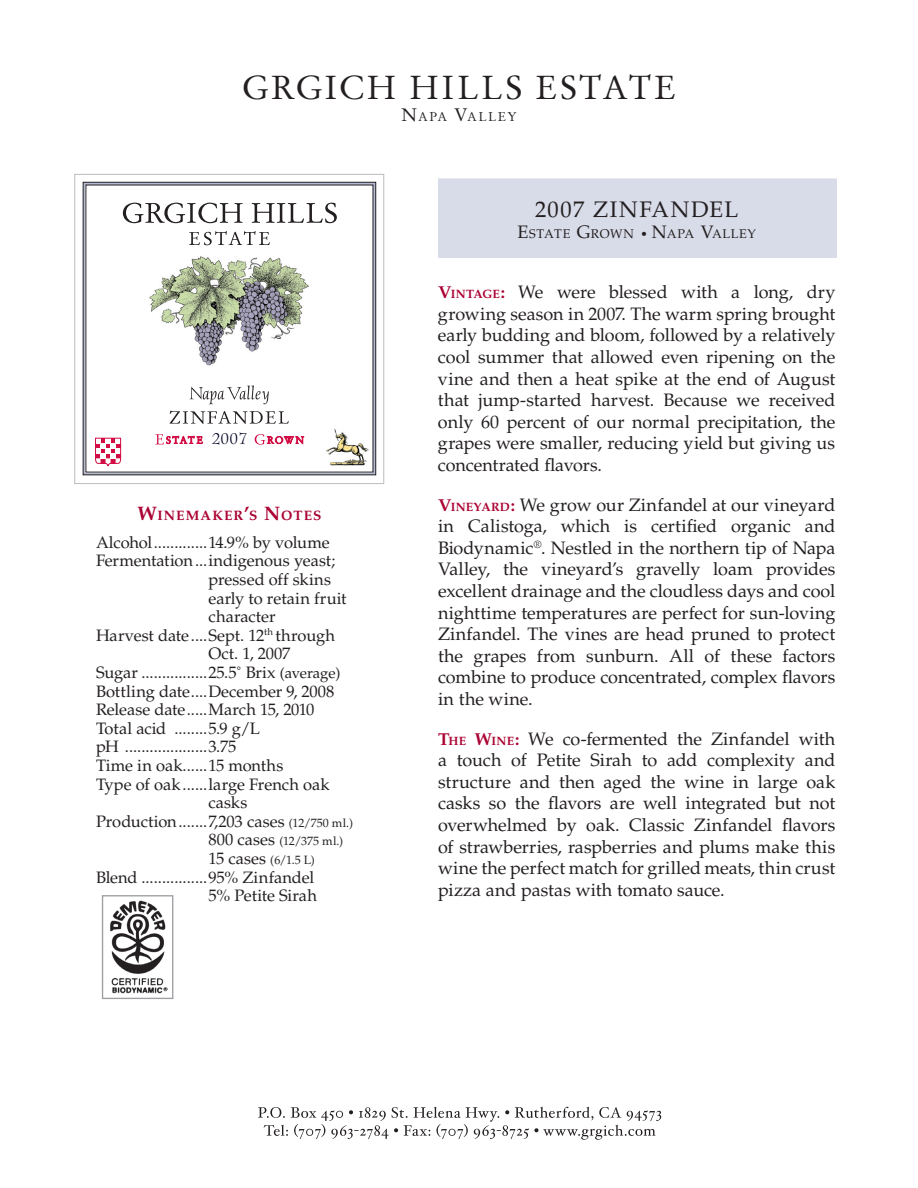
<style>
.page{position:relative;width:918px;height:1188px;background:#fff}
.page>*{position:absolute;margin:0;border:0;box-sizing:border-box;transform-origin:0 0}
.t1{font:33px "Stempel Garamond";letter-spacing:.065em;color:#231f20}
.t2{font:22.5px "Palatino";letter-spacing:.065em;color:#231f20}
.t3{font:18px/21.6px "Palatino";letter-spacing:-.01em;color:#231f20;text-align:justify}
.t4{font:17.4px "Bernhard Modern";color:#000424;scale:.9 1}
.t5{font:16.5px/18.6px "Palatino";letter-spacing:-.005em;color:#231f20;text-align:right}
.t6{font:700 13.65px "Palatino";letter-spacing:.08em;color:#ab0333}
.t7{font:12.6px "Palatino";letter-spacing:.045em;color:#231f20}
.t8{font:12.6px "Stempel Garamond";letter-spacing:.105em;color:#231f20}
.t9{font:12px/18.6px "Palatino";letter-spacing:-.01em;color:#231f20}
.s1{font-size:18px}
.s2{font-size:19.5px}
.s3{font-size:15px}
.s4{font-size:12px}
.s5{font-size:16.5px}
.s6{font-weight:700;font-size:17.25px;color:#ab0333}
.s7{font-weight:700;font-size:12.15px;color:#ab0333}
</style>
<div class="page">
<div style="left:438px;top:178px;width:399px;height:80px;background:#d8dbe8;border:2px solid #d8dbe8"></div>
<svg style="left:258px;top:1107px;width:403px;height:33px"></svg>
<img style="left:110px;top:901px;width:57px;height:93px">
<div style="left:102px;top:895px;width:71px;height:104px;border:1px solid #9d9fa2"></div>
<svg style="left:82px;top:181px;width:295px;height:295px"></svg>
<svg style="left:170px;top:411px;width:119px;height:13px"></svg>
<svg style="left:155px;top:434px;width:48px;height:12px"></svg>
<svg style="left:255px;top:434px;width:49px;height:11px"></svg>
<svg style="left:123px;top:203px;width:120px;height:20px"></svg>
<svg style="left:252px;top:203px;width:85px;height:20px"></svg>
<svg style="left:189px;top:231px;width:81px;height:14px"></svg>
<img style="left:149px;top:255px;width:161px;height:112px">
<svg style="left:95px;top:438px;width:26px;height:29px"></svg>
<img style="left:326px;top:429px;width:42px;height:37px">
<div style="left:74px;top:174px;width:310px;height:310px;border:1px solid #bcbdc0"></div>
<h1 class="t1" style="left:242px;top:68px;width:436px">GRGICH HILLS ESTATE</h1>
<p class="t8" style="left:401px;top:109px;width:117px"><span class="s1">N</span>APA <span class="s1">V</span>ALLEY</p>
<p class="t4" style="left:212px;top:429px;width:41px">2007</p>
<p class="t6" style="left:138px;top:508px;width:185px"><span class="s2">W</span>INEMAKER<span class="s2">’</span>S <span class="s2">N</span>OTES</p>
<p class="t5" style="left:96px;top:533px;width:235px">Alcohol.............14.9% by volume</p>
<p class="t5" style="left:96px;top:552px;width:241px">Fermentation...indigenous yeast;</p>
<p class="t5" style="left:208px;top:570px;width:124px">pressed off skins</p>
<p class="t5" style="left:208px;top:589px;width:140px">early to retain fruit</p>
<p class="t5" style="left:208px;top:608px;width:69px">character</p>
<p class="t5" style="left:96px;top:626px;width:241px">Harvest date....Sept. 12<sup>th</sup> through</p>
<p class="t5" style="left:208px;top:645px;width:84px">Oct. 1, 2007</p>
<p class="t5" style="left:96px;top:663px;width:246px">Sugar ................25.5˚ Brix <span class="s3">(average)</span></p>
<p class="t5" style="left:96px;top:682px;width:240px">Bottling date....December 9, 2008</p>
<p class="t5" style="left:96px;top:701px;width:220px">Release date.....March 15, 2010</p>
<p class="t5" style="left:96px;top:719px;width:166px">Total acid ........5.9 g/L</p>
<p class="t5" style="left:96px;top:738px;width:142px">pH ....................3.75</p>
<p class="t5" style="left:96px;top:756px;width:189px">Time in oak......15 months</p>
<p class="t5" style="left:96px;top:775px;width:235px">Type of oak......large French oak</p>
<p class="t5" style="left:208px;top:794px;width:40px">casks</p>
<p class="t5" style="left:96px;top:812px;width:259px">Production.......7,203 cases <span class="s4">(12/750 ml.)</span></p>
<p class="t9" style="left:208px;top:832px;width:136px"><span class="s5">800 cases</span> (12/375 ml.)<br><span class="s5">15 cases</span> (6/1.5 L)</p>
<p class="t5" style="left:96px;top:868px;width:223px">Blend ................95% Zinfandel<br>5% Petite Sirah</p>
<p class="t2" style="left:535px;top:196px;width:103px">2007 Zinfand</p>
<p class="t2" style="left:710px;top:196px;width:23px">el</p>
<p class="t7" style="left:517px;top:227px;width:240px"><span class="s1">E</span>STATE <span class="s1">G</span>ROWN <span class="s4">•</span> <span class="s1">N</span>APA <span class="s1">V</span>ALLEY</p>
<p class="t3" style="left:438px;top:282px;width:399px"><span class="s6">V</span><span class="s7">INTAGE</span><span class="s6">:</span> We were blessed with a long, dry growing season in 2007. The warm spring brought early budding and bloom, followed by a relatively cool summer that allowed even ripening on the vine and then a heat spike at the end of August that jump-started harvest. Because we received only 60 percent of our normal precipitation, the grapes were smaller, reducing yield but giving us concentrated flavors.</p>
<p class="t3" style="left:438px;top:494px;width:399px"><span class="s6">V</span><span class="s7">INEYARD</span><span class="s6">:</span> We grow our Zinfandel at our vineyard in Calistoga, which is certified organic and Biodynamic<sup>®</sup>. Nestled in the northern tip of Napa Valley, the vineyard’s gravelly loam provides excellent drainage and the cloudless days and cool nighttime temperatures are perfect for sun-loving Zinfandel. The vines are head pruned to protect the grapes from sunburn. All of these factors combine to produce concentrated, complex flavors in the wine.</p>
<p class="t3" style="left:438px;top:728px;width:399px"><span class="s6">T</span><span class="s7">HE</span> <span class="s6">W</span><span class="s7">INE</span><span class="s6">:</span> We co-fermented the Zinfandel with a touch of Petite Sirah to add complexity and structure and then aged the wine in large oak casks so the flavors are well integrated but not overwhelmed by oak. Classic Zinfandel flavors of strawberries, raspberries and plums make this wine the perfect match for grilled meats, thin crust pizza and pastas with tomato sauce.</p>
</div>
